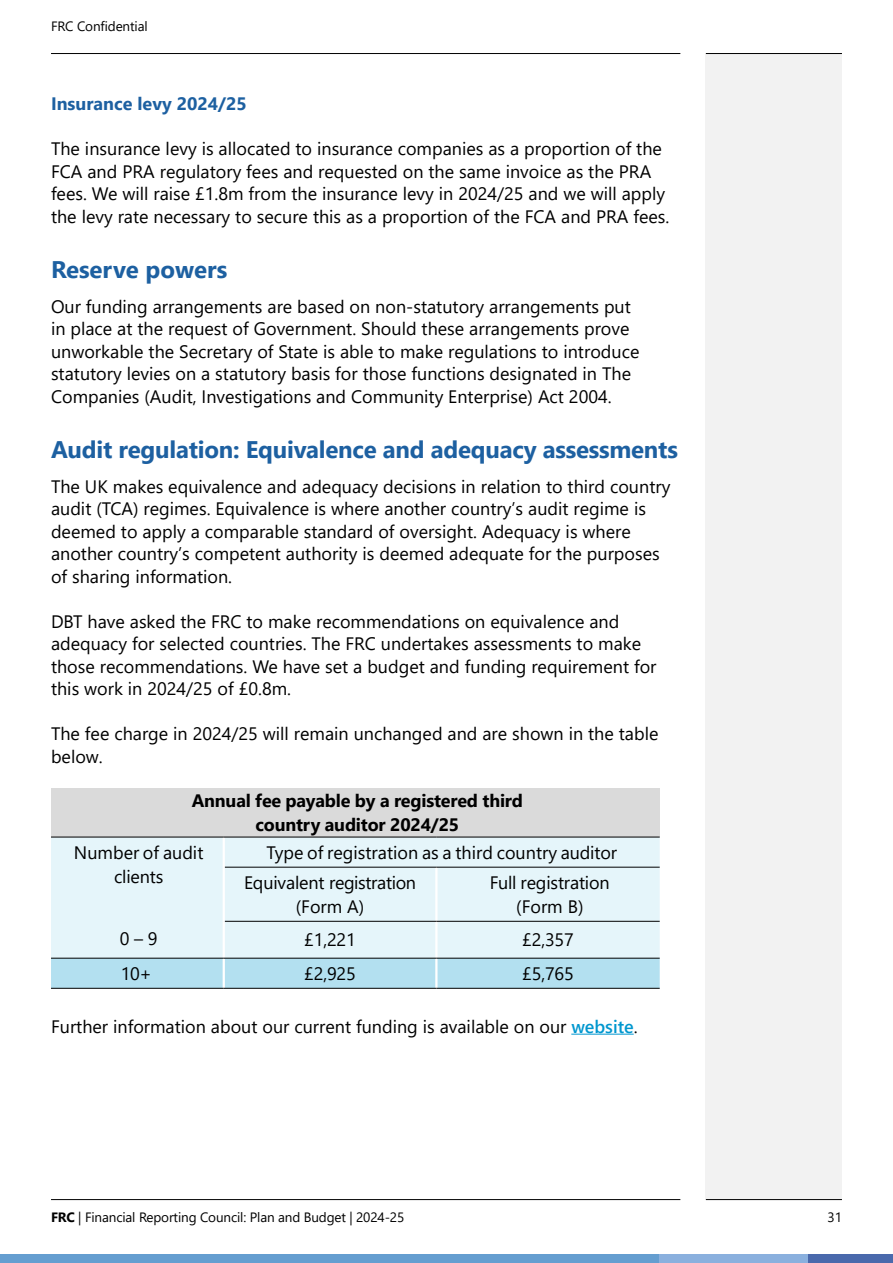
<style>
.page{position:relative;width:893px;height:1263px;background:#fff}
.page>*{position:absolute;margin:0;border:0;box-sizing:border-box;transform-origin:0 0}
._16_15_Intro_copy{font:700 24px "Segoe UI";letter-spacing:-.01em;color:#1d60a1}
._12_15_Body_copy{font:18px/22.5px "Segoe UI";color:#000}
.Table_Paragraph{font:18px/24px "Segoe UI";letter-spacing:-.01em;color:#000;text-align:center}
.Table_Paragraph-2{font:700 18px/24px "Segoe UI";letter-spacing:-.01em;color:#000;text-align:center}
._12_15_Body_bold{font:700 18px "Segoe UI";color:#1d60a1}
.t1{font:13.5px "Segoe UI";letter-spacing:-.01em;color:#000}
.s1{font-weight:600;color:#0097cf}
.s2{font-weight:700}
</style>
<div class="page">
<div style="left:706px;top:53px;width:136px;height:1146px;background:#f2f2f2"></div>
<hr style="left:51px;top:53px;width:629px;height:1px;background:#000">
<hr style="left:51px;top:1199px;width:629px;height:1px;background:#000">
<hr style="left:706px;top:53px;width:136px;height:1px;background:#000">
<hr style="left:706px;top:1199px;width:136px;height:1px;background:#000">
<div style="left:0;top:1254px;width:659px;height:9px;background:#659ed0"></div>
<div style="left:659px;top:1254px;width:234px;height:9px;background:#8ab0de"></div>
<div style="left:808px;top:1254px;width:85px;height:9px;background:#4a69ac"></div>
<hr style="left:571px;top:1034px;width:63px;height:1px;background:#0097cf">
<div style="left:51px;top:788px;width:609px;height:49px;background:#dadada"></div>
<div style="left:51px;top:838px;width:609px;height:120px;background:#e5f5fa"></div>
<div style="left:51px;top:959px;width:609px;height:29px;background:#b3e0f0"></div>
<hr style="left:223px;top:837px;width:2px;height:30px;background:#fff">
<hr style="left:223px;top:867px;width:2px;height:54px;background:#fff">
<hr style="left:435px;top:867px;width:2px;height:54px;background:#fff">
<hr style="left:223px;top:921px;width:2px;height:37px;background:#fff">
<hr style="left:435px;top:921px;width:2px;height:37px;background:#fff">
<hr style="left:223px;top:958px;width:2px;height:30px;background:#fff">
<hr style="left:435px;top:958px;width:2px;height:30px;background:#fff">
<hr style="left:225px;top:867px;width:211px;height:1px;background:#000">
<hr style="left:436px;top:867px;width:224px;height:1px;background:#000">
<hr style="left:225px;top:921px;width:211px;height:1px;background:#000">
<hr style="left:436px;top:921px;width:224px;height:1px;background:#000">
<hr style="left:51px;top:958px;width:173px;height:1px;background:#000">
<hr style="left:224px;top:958px;width:212px;height:1px;background:#000">
<hr style="left:436px;top:958px;width:224px;height:1px;background:#000">
<hr style="left:51px;top:988px;width:173px;height:1px;background:#000">
<hr style="left:224px;top:988px;width:212px;height:1px;background:#000">
<hr style="left:436px;top:988px;width:224px;height:1px;background:#000">
<hr style="left:51px;top:837px;width:173px;height:1px;background:#000">
<hr style="left:224px;top:837px;width:212px;height:1px;background:#000">
<hr style="left:436px;top:837px;width:224px;height:1px;background:#000">
<p class="t1" style="left:51px;top:14px;width:98px">FRC Confidential</p>
<p class="_12_15_Body_bold" style="left:51px;top:87px;width:197px">Insurance levy 2024/25</p>
<p class="_12_15_Body_copy" style="left:51px;top:136px;width:620px">The insurance levy is allocated to insurance companies as a proportion of the FCA and PRA regulatory fees and requested on the same invoice as the PRA fees. We will raise £1.8m from the insurance levy in 2024/25 and we will apply the levy rate necessary to secure this as a proportion of the FCA and PRA fees.</p>
<p class="_16_15_Intro_copy" style="left:51px;top:247px;width:178px">Reserve powers</p>
<p class="_12_15_Body_copy" style="left:51px;top:293px;width:590px">Our funding arrangements are based on non-statutory arrangements put in place at the request of Government. Should these arrangements prove unworkable the Secretary of State is able to make regulations to introduce statutory levies on a statutory basis for those functions designated in The Companies (Audit, Investigations and Community Enterprise) Act 2004.</p>
<p class="_16_15_Intro_copy" style="left:51px;top:427px;width:628px">Audit regulation: Equivalence and adequacy assessments</p>
<p class="_12_15_Body_copy" style="left:51px;top:473px;width:621px">The UK makes equivalence and adequacy decisions in relation to third country audit (TCA) regimes. Equivalence is where another country’s audit regime is deemed to apply a comparable standard of oversight. Adequacy is where another country’s competent authority is deemed adequate for the purposes of sharing information.</p>
<p class="_12_15_Body_copy" style="left:51px;top:608px;width:607px">DBT have asked the FRC to make recommendations on equivalence and adequacy for selected countries. The FRC undertakes assessments to make those recommendations. We have set a budget and funding requirement for this work in 2024/25 of £0.8m.</p>
<p class="_12_15_Body_copy" style="left:51px;top:721px;width:609px">The fee charge in 2024/25 will remain unchanged and are shown in the table below.</p>
<p class="Table_Paragraph-2" style="left:192px;top:787px;width:333px">Annual fee payable by a registered third country auditor 2024/25</p>
<p class="Table_Paragraph" style="left:74px;top:839px;width:131px">Number of audit clients</p>
<p class="Table_Paragraph" style="left:266px;top:839px;width:352px">Type of registration as a third country auditor</p>
<p class="Table_Paragraph" style="left:244px;top:869px;width:174px">Equivalent registration (Form A)</p>
<p class="Table_Paragraph" style="left:490px;top:869px;width:121px">Full registration (Form B)</p>
<p class="Table_Paragraph" style="left:304px;top:926px;width:53px">£1,221</p>
<p class="Table_Paragraph" style="left:522px;top:926px;width:53px">£2,357</p>
<p class="Table_Paragraph" style="left:120px;top:924px;width:39px">0 – 9</p>
<p class="Table_Paragraph" style="left:121px;top:960px;width:32px">10+</p>
<p class="Table_Paragraph" style="left:304px;top:960px;width:53px">£2,925</p>
<p class="Table_Paragraph" style="left:522px;top:960px;width:53px">£5,765</p>
<p class="_12_15_Body_copy" style="left:51px;top:1013px;width:588px">Further information about our current funding is available on our <span class="s1">website</span>.</p>
<p class="t1" style="left:51px;top:1204px;width:355px"><span class="s2">FRC</span> | Financial Reporting Council: Plan and Budget | 2024-25</p>
<p class="t1" style="left:827px;top:1204px;width:16px">31</p>
</div>
